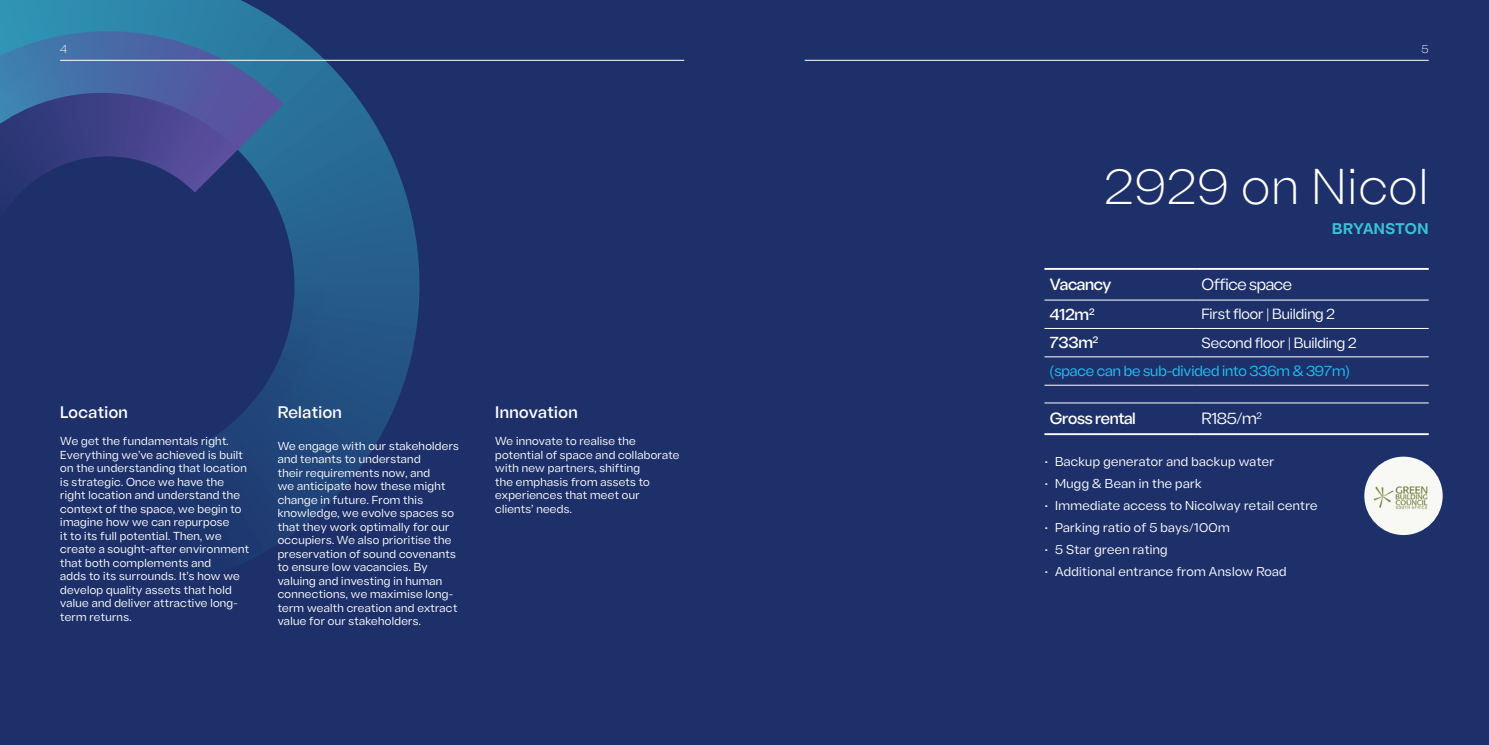
<style>
.page{position:relative;width:1489px;height:745px;background:#fff}
.page>*{position:absolute;margin:0;border:0;box-sizing:border-box;transform-origin:0 0}
.t1{font:300 48.75px "Sherika";letter-spacing:.03em;color:#fff}
.t2{font:500 16.25px "Sherika";letter-spacing:.03em;color:#fff}
.t3{font:500 15.75px "Sherika";letter-spacing:-.02em;color:#fff}
.t4{font:15.75px "Sherika";letter-spacing:-.02em;color:#fff}
.t5{font:700 15px "Sherika";letter-spacing:.03em;color:#39c2d7}
.t6{font:14.38px "Sherika";letter-spacing:-.005em;color:#fff}
.t7{font:14.38px "Sherika";letter-spacing:-.005em;color:#20c4f4}
.t8{font:12.5px "Sherika";letter-spacing:.03em;color:#fff}
.t9{font:11.25px/13.5px "Sherika";letter-spacing:.03em;color:#fff}
.t10{font:300 11.25px "Sherika";color:#fff}
</style>
<div class="page">
<div style="left:0;top:0;width:744px;height:744px;background:#1d306a"></div>
<svg style="left:0;top:0;width:420px;height:552px"></svg>
<svg style="left:0;top:31px;width:283px;height:497px"></svg>
<div style="left:728px;top:0;width:760px;height:744px;background:#1d306a"></div>
<hr style="left:804px;top:60px;width:624px;height:1px;background:#fff">
<hr style="left:60px;top:60px;width:624px;height:1px;background:#fff">
<img style="left:1364px;top:456px;width:78px;height:78px;border-radius:39px">
<hr style="left:1044px;top:299px;width:151px;height:1px;background:#fff">
<hr style="left:1195px;top:299px;width:233px;height:1px;background:#fff">
<hr style="left:1044px;top:328px;width:151px;height:1px;background:#fff">
<hr style="left:1195px;top:328px;width:233px;height:1px;background:#fff">
<hr style="left:1044px;top:356px;width:151px;height:1px;background:#fff">
<hr style="left:1195px;top:356px;width:233px;height:1px;background:#fff">
<hr style="left:1044px;top:384px;width:151px;height:1px;background:#fff">
<hr style="left:1195px;top:384px;width:233px;height:1px;background:#fff">
<hr style="left:1044px;top:402px;width:151px;height:1px;background:#fff">
<hr style="left:1195px;top:402px;width:233px;height:1px;background:#fff">
<hr style="left:1044px;top:268px;width:151px;height:2px;background:#fff">
<hr style="left:1195px;top:268px;width:233px;height:2px;background:#fff">
<hr style="left:1044px;top:433px;width:151px;height:2px;background:#fff">
<hr style="left:1195px;top:433px;width:233px;height:2px;background:#fff">
<p class="t10" style="left:60px;top:42px;width:8px">4</p>
<p class="t10" style="left:1421px;top:42px;width:9px">5</p>
<h2 class="t2" style="left:60px;top:401px;width:69px">Location</h2>
<p class="t9" style="left:60px;top:433px;width:190px">We get the fundamentals right.<br>Everything we’ve achieved is built on the understanding that location is strategic. Once we have the right location and understand the context of the space, we begin to imagine how we can repurpose<br>it to its full potential. Then, we create a sought-after environment that both complements and<br>adds to its surrounds. It’s how we develop quality assets that hold value and deliver attractive long&shy;term returns.</p>
<h2 class="t2" style="left:278px;top:401px;width:66px">Relation</h2>
<p class="t9" style="left:278px;top:438px;width:183px">We engage with our stakeholders and tenants to understand<br>their requirements now, and<br>we anticipate how these might change in future. From this knowledge, we evolve spaces so that they work optimally for our occupiers. We also prioritise the preservation of sound covenants to ensure low vacancies. By valuing and investing in human connections, we maximise long&shy;term wealth creation and extract value for our stakeholders.</p>
<h2 class="t2" style="left:495px;top:401px;width:84px">Innovation</h2>
<p class="t9" style="left:495px;top:433px;width:186px">We innovate to realise the potential of space and collaborate with new partners, shifting<br>the emphasis from assets to experiences that meet our clients’ needs.</p>
<h1 class="t1" style="left:1105px;top:157px;width:325px">2929 on Nicol</h1>
<h3 class="t5" style="left:1332px;top:219px;width:97px">BRYANSTON</h3>
<h3 class="t3" style="left:1049px;top:274px;width:63px">Vacancy</h3>
<h3 class="t4" style="left:1201px;top:274px;width:92px">Office space</h3>
<h3 class="t3" style="left:1049px;top:304px;width:46px">412m<sup>2</sup></h3>
<p class="t6" style="left:1201px;top:305px;width:135px">First floor | Building 2</p>
<h3 class="t3" style="left:1049px;top:332px;width:50px">733m<sup>2</sup></h3>
<p class="t6" style="left:1201px;top:333px;width:156px">Second floor | Building 2</p>
<p class="t7" style="left:1049px;top:362px;width:301px">(space can be sub-divided into 336m &amp; 397m)</p>
<h3 class="t3" style="left:1049px;top:408px;width:87px">Gross rental</h3>
<h3 class="t4" style="left:1201px;top:408px;width:62px">R185/m<sup>2</sup></h3>
<p class="t8" style="left:1044px;top:453px;width:231px">• Backup generator and backup water</p>
<p class="t8" style="left:1044px;top:475px;width:159px">• Mugg &amp; Bean in the park</p>
<p class="t8" style="left:1044px;top:497px;width:274px">• Immediate access to Nicolway retail centre</p>
<p class="t8" style="left:1044px;top:519px;width:187px">• Parking ratio of 5 bays/100m</p>
<p class="t8" style="left:1044px;top:541px;width:125px">• 5 Star green rating</p>
<p class="t8" style="left:1044px;top:563px;width:243px">• Additional entrance from Anslow Road</p>
</div>
